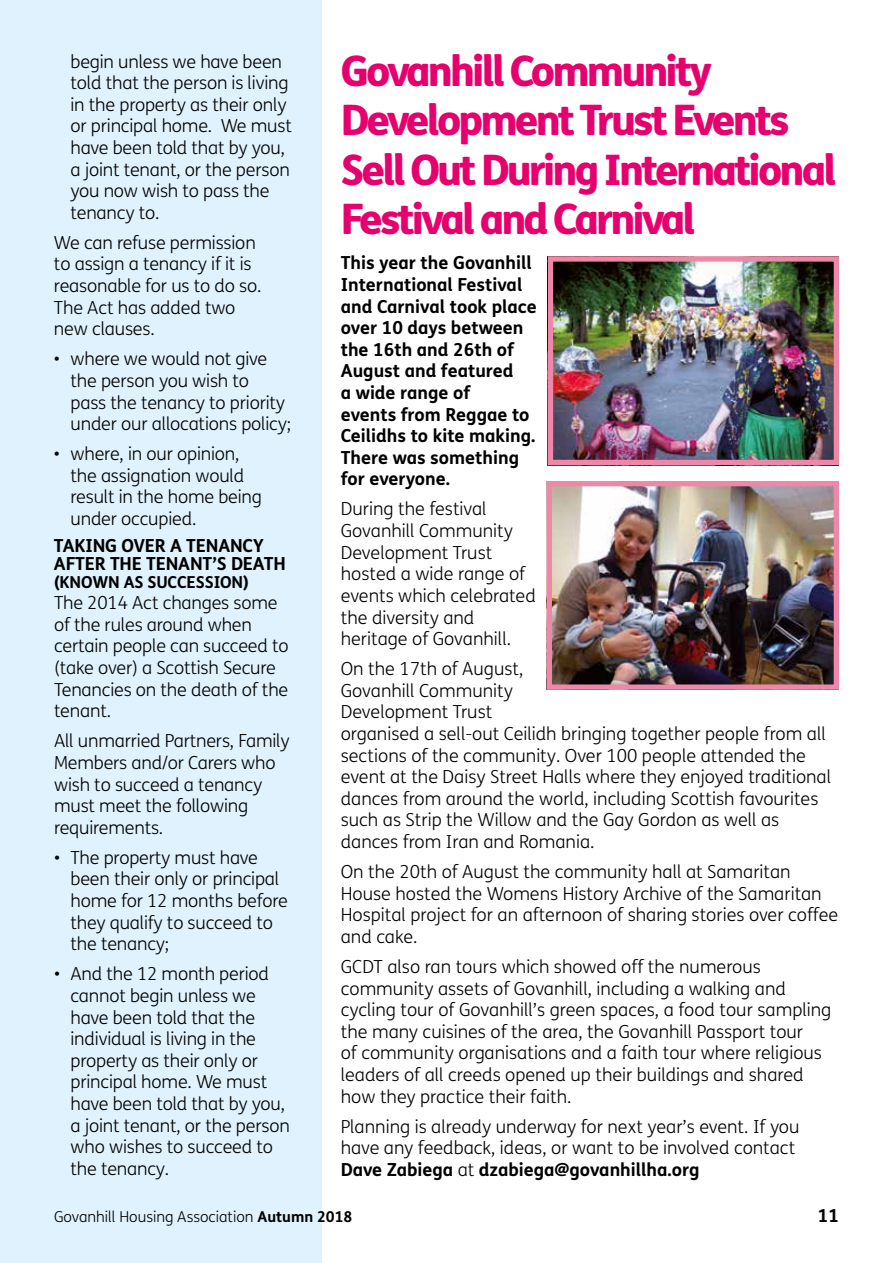
<style>
.page{position:relative;width:893px;height:1263px;background:#fff}
.page>*{position:absolute;margin:0;border:0;box-sizing:border-box;transform-origin:0 0}
.t1{font:800 42px/49.5px "FS Me";letter-spacing:-.07em;color:#e6006e}
.t2{font:300 18px/21.6px "FS Me";letter-spacing:-.01em;color:#000}
.t3{font:700 18px/21.6px "FS Me";color:#000}
.t4{font:700 16.5px "FS Me";letter-spacing:-.01em;color:#000}
.t5{font:300 15px "FS Me";color:#000}
.s1{font-weight:700}
</style>
<div class="page">
<div style="left:0;top:0;width:322px;height:1263px;background:#dff2fd"></div>
<img style="left:553px;top:487px;width:280px;height:197px">
<div style="left:547px;top:481px;width:292px;height:209px;border:5px solid #f087a8"></div>
<img style="left:554px;top:262px;width:279px;height:197px">
<div style="left:548px;top:256px;width:291px;height:209px;border:5px solid #f087a8"></div>
<p class="t2" style="left:70px;top:51px;width:223px">begin unless we have been told that the person is living in the property as their only or principal home. We must have been told that by you, a joint tenant, or the person you now wish to pass the tenancy to.</p>
<p class="t2" style="left:54px;top:232px;width:209px">We can refuse permission to assign a tenancy if it is reasonable for us to do so.<br>The Act has added two new clauses.</p>
<p class="t2" style="left:70px;top:349px;width:222px;text-indent:-17px">• where we would not give the person you wish to<br>pass the tenancy to priority under our allocations policy;</p>
<p class="t2" style="left:70px;top:444px;width:193px;text-indent:-17px">• where, in our opinion, the assignation would result in the home being under occupied.</p>
<p class="t3" style="left:54px;top:536px;width:233px;line-height:18px">TAKING OVER A TENANCY<br>AFTER THE TENANT’S DEATH</p>
<p class="t4" style="left:54px;top:571px;width:196px">(KNOWN AS SUCCESSION)</p>
<p class="t2" style="left:54px;top:592px;width:236px">The 2014 Act changes some of the rules around when certain people can succeed to (take over) a Scottish Secure<br>Tenancies on the death of the tenant.</p>
<p class="t2" style="left:54px;top:731px;width:237px">All unmarried Partners, Family<br>Members and/or Carers who wish to succeed a tenancy must meet the following requirements.</p>
<p class="t2" style="left:71px;top:847px;width:219px;text-indent:-17px">• The property must have been their only or principal home for 12 months before they qualify to succeed to the tenancy;</p>
<p class="t2" style="left:71px;top:964px;width:221px;text-indent:-17px">• And the 12 month period cannot begin unless we have been told that the individual is living in the property as their only or principal home. We must have been told that by you, a joint tenant, or the person who wishes to succeed to the tenancy.</p>
<h1 class="t1" style="left:341px;top:46px;width:497px">Govanhill Community<br>Development Trust Events<br>Sell Out During International<br>Festival and Carnival</h1>
<p class="t3" style="left:341px;top:252px;width:198px">This year the Govanhill<br>International Festival and Carnival took place over 10 days between the 16th and 26th of<br>August and featured<br>a wide range of<br>events from Reggae to<br>Ceilidhs to kite making.<br>There was something for everyone.</p>
<p class="t2" style="left:341px;top:499px;width:197px">During the festival<br>Govanhill Community<br>Development Trust hosted a wide range of events which celebrated the diversity and heritage of Govanhill.</p>
<p class="t2" style="left:341px;top:658px;width:492px">On the 17th of August,<br>Govanhill Community<br>Development Trust<br>organised a sell-out Ceilidh bringing together people from all sections of the community. Over 100 people attended the event at the Daisy Street Halls where they enjoyed traditional dances from around the world, including Scottish favourites such as Strip the Willow and the Gay Gordon as well as dances from Iran and Romania.</p>
<p class="t2" style="left:341px;top:861px;width:499px">On the 20th of August the community hall at Samaritan House hosted the Womens History Archive of the Samaritan Hospital project for an afternoon of sharing stories over coffee and cake.</p>
<p class="t2" style="left:341px;top:956px;width:492px">GCDT also ran tours which showed off the numerous community assets of Govanhill, including a walking and cycling tour of Govanhill’s green spaces, a food tour sampling the many cuisines of the area, the Govanhill Passport tour<br>of community organisations and a faith tour where religious leaders of all creeds opened up their buildings and shared how they practice their faith.</p>
<p class="t2" style="left:341px;top:1116px;width:460px">Planning is already underway for next year’s event. If you have any feedback, ideas, or want to be involved contact<br><span class="s1">Dave Zabiega</span> at <span class="s1">dzabiega@govanhillha.org</span></p>
<p class="t5" style="left:54px;top:1208px;width:300px">Govanhill Housing Association <span class="s1">Autumn 2018</span></p>
<p class="t3" style="left:818px;top:1205px;width:23px">11</p>
</div>
